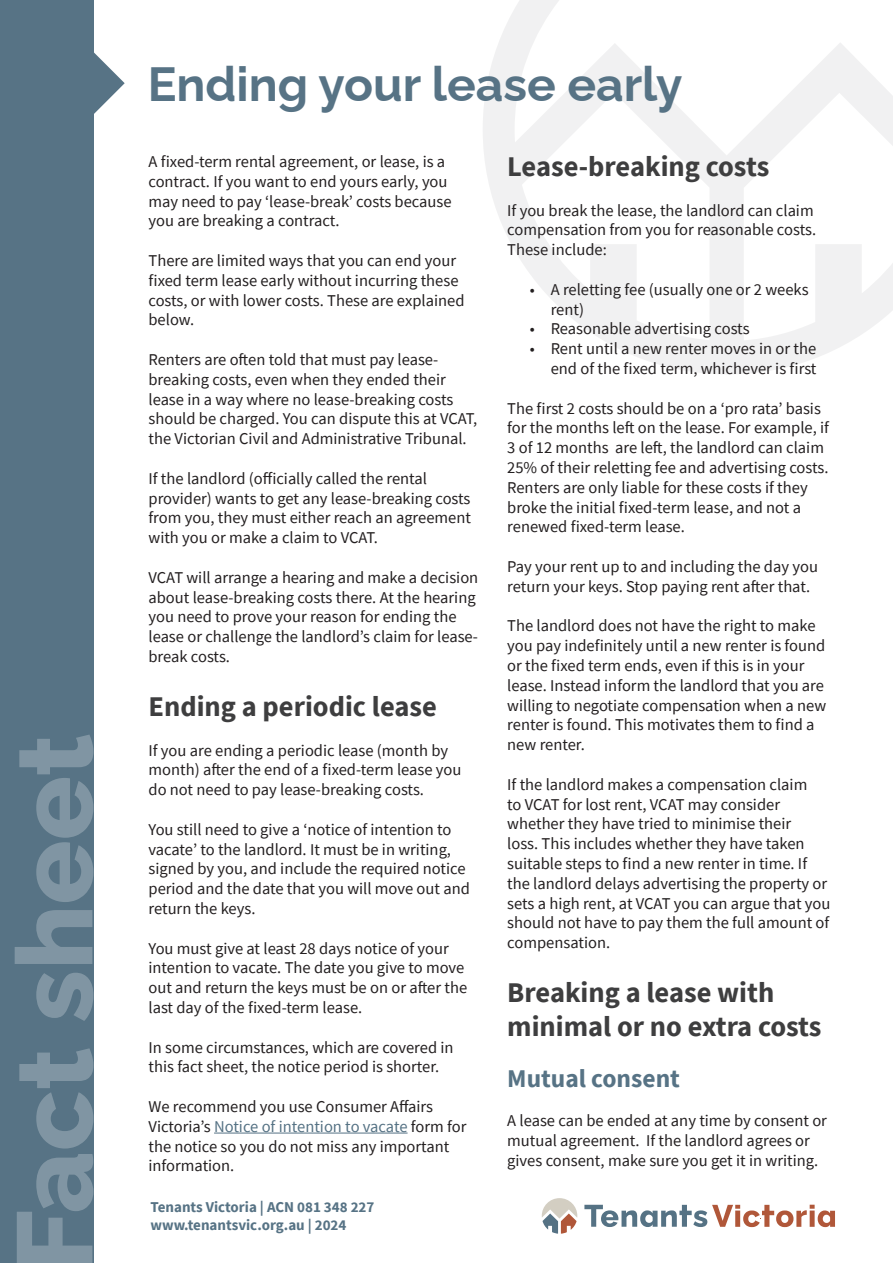
<style>
.page{position:relative;width:893px;height:1263px;background:#fff}
.page>*{position:absolute;margin:0;border:0;box-sizing:border-box;transform-origin:0 0}
.H1_heading{font:700 48px "Raleway";color:#577385}
.H2_heading{font:700 28.5px/34.2px "Source Sans Pro";color:#3e3e3f}
.H3_heading{font:700 25.5px "Source Sans Pro";color:#577385}
.Paragraph{font:16.5px/19.8px "Source Sans Pro";color:#231f20}
.Bottom_info{font:700 15px/18px "Source Sans Pro";color:#577385}
.s1{color:#557284}
</style>
<div class="page">
<svg style="left:483px;top:0;width:410px;height:374px"></svg>
<hr style="left:214px;top:1133px;width:194px;height:1px;background:#557284">
<div style="left:0;top:0;width:94px;height:1263px;background:#577385"></div>
<svg style="left:15px;top:735px;width:78px;height:528px"></svg>
<svg style="left:94px;top:52px;width:31px;height:62px"></svg>
<svg style="left:542px;top:1198px;width:35px;height:36px"></svg>
<svg style="left:584px;top:1205px;width:251px;height:22px"></svg>
<p class="H1_heading" style="left:148px;top:45px;width:536px">Ending your lease early</p>
<p class="Paragraph" style="left:148px;top:151px;width:305px">A fixed-term rental agreement, or lease, is a contract. If you want to end yours early, you may need to pay ‘lease-break’ costs because you are breaking a contract.</p>
<p class="Paragraph" style="left:148px;top:250px;width:317px">There are limited ways that you can end your fixed term lease early without incurring these costs, or with lower costs. These are explained below.</p>
<p class="Paragraph" style="left:148px;top:349px;width:330px">Renters are often told that must pay lease&shy;breaking costs, even when they ended their lease in a way where no lease-breaking costs should be charged. You can dispute this at VCAT, the Victorian Civil and Administrative Tribunal.</p>
<p class="Paragraph" style="left:148px;top:468px;width:324px">If the landlord (officially called the rental provider) wants to get any lease-breaking costs from you, they must either reach an agreement with you or make a claim to VCAT.</p>
<p class="Paragraph" style="left:148px;top:567px;width:331px">VCAT will arrange a hearing and make a decision about lease-breaking costs there. At the hearing you need to prove your reason for ending the lease or challenge the landlord’s claim for lease&shy;break costs.</p>
<p class="H2_heading" style="left:148px;top:689px;width:290px">Ending a periodic lease</p>
<p class="Paragraph" style="left:148px;top:740px;width:314px">If you are ending a periodic lease (month by month) after the end of a fixed-term lease you do not need to pay lease-breaking costs.</p>
<p class="Paragraph" style="left:148px;top:819px;width:323px">You still need to give a ‘notice of intention to vacate’ to the landlord. It must be in writing, signed by you, and include the required notice period and the date that you will move out and return the keys.</p>
<p class="Paragraph" style="left:148px;top:938px;width:320px">You must give at least 28 days notice of your intention to vacate. The date you give to move out and return the keys must be on or after the last day of the fixed-term lease.</p>
<p class="Paragraph" style="left:148px;top:1037px;width:307px">In some circumstances, which are covered in this fact sheet, the notice period is shorter.</p>
<p class="Paragraph" style="left:148px;top:1096px;width:319px">We recommend you use Consumer Affairs Victoria’s <span class="s1">Notice of intention to vacate</span> form for the notice so you do not miss any important information.</p>
<p class="Bottom_info" style="left:151px;top:1198px;width:225px">Tenants Victoria | ACN 081 348 227 www.tenantsvic.org.au | 2024</p>
<p class="H2_heading" style="left:507px;top:149px;width:264px">Lease-breaking costs</p>
<p class="Paragraph" style="left:507px;top:200px;width:310px">If you break the lease, the landlord can claim compensation from you for reasonable costs.<br>These include:</p>
<p class="Paragraph" style="left:551px;top:279px;width:259px;text-indent:-21px">• A reletting fee (usually one or 2 weeks rent)</p>
<p class="Paragraph" style="left:530px;top:319px;width:221px">• Reasonable advertising costs</p>
<p class="Paragraph" style="left:530px;top:339px;width:288px;text-align:right">• Rent until a new renter moves in or the end of the fixed term, whichever is first</p>
<p class="Paragraph" style="left:507px;top:398px;width:323px">The first 2 costs should be on a ‘pro rata’ basis for the months left on the lease. For example, if 3 of 12 months are left, the landlord can claim 25% of their reletting fee and advertising costs.<br>Renters are only liable for these costs if they broke the initial fixed-term lease, and not a renewed fixed-term lease.</p>
<p class="Paragraph" style="left:507px;top:556px;width:312px">Pay your rent up to and including the day you return your keys. Stop paying rent after that.</p>
<p class="Paragraph" style="left:507px;top:616px;width:321px">The landlord does not have the right to make you pay indefinitely until a new renter is found or the fixed term ends, even if this is in your lease. Instead inform the landlord that you are willing to negotiate compensation when a new renter is found. This motivates them to find a new renter.</p>
<p class="Paragraph" style="left:507px;top:774px;width:325px">If the landlord makes a compensation claim<br>to VCAT for lost rent, VCAT may consider whether they have tried to minimise their<br>loss. This includes whether they have taken suitable steps to find a new renter in time. If the landlord delays advertising the property or sets a high rent, at VCAT you can argue that you should not have to pay them the full amount of compensation.</p>
<p class="H2_heading" style="left:507px;top:975px;width:316px">Breaking a lease with minimal or no extra costs</p>
<p class="H3_heading" style="left:507px;top:1061px;width:174px">Mutual consent</p>
<p class="Paragraph" style="left:507px;top:1111px;width:321px">A lease can be ended at any time by consent or mutual agreement. If the landlord agrees or gives consent, make sure you get it in writing.</p>
</div>
